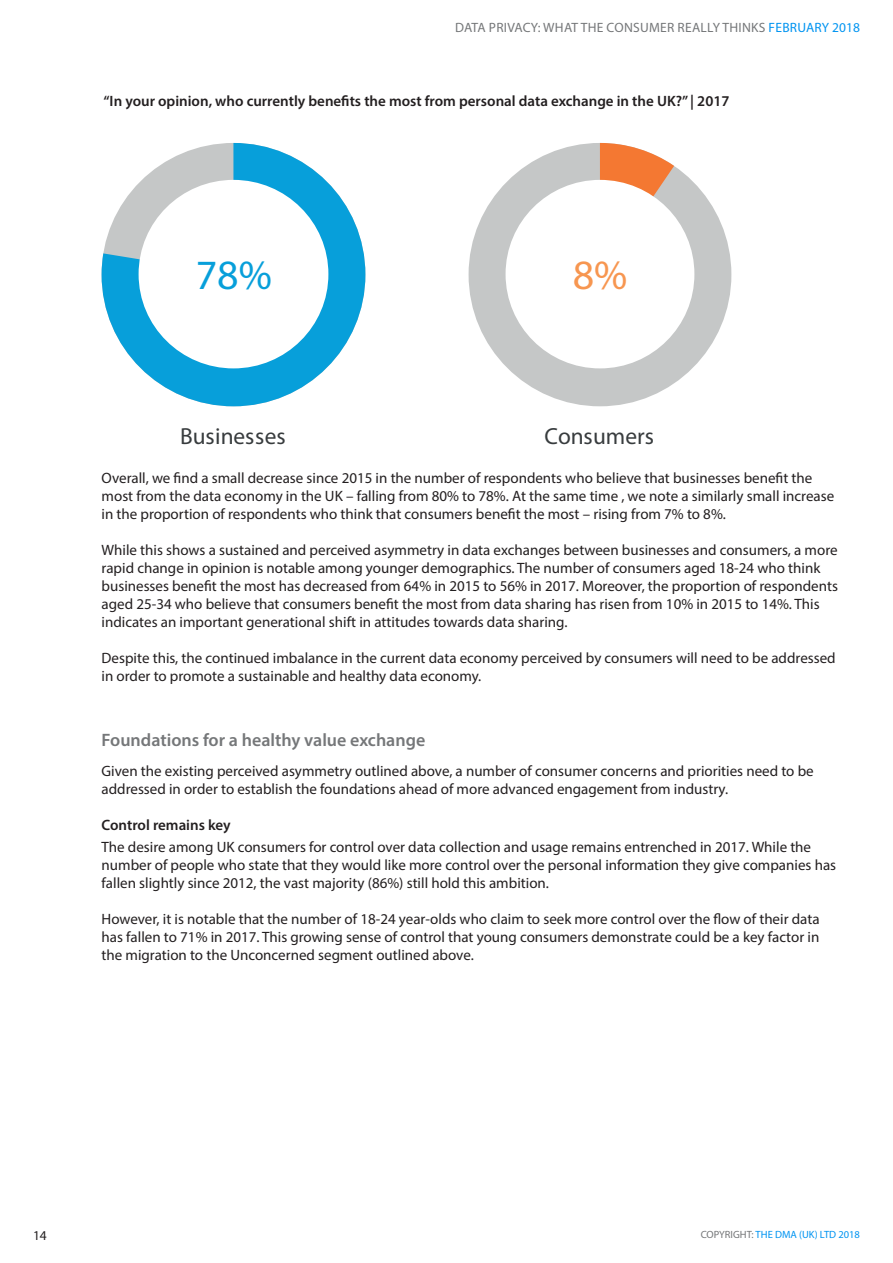
<style>
.page{position:relative;width:893px;height:1263px;background:#fff}
.page>*{position:absolute;margin:0;border:0;box-sizing:border-box;transform-origin:0 0}
.t1{font:41.85px "Myriad Pro";color:#079fda}
.t2{font:41.85px "Myriad Pro";color:#f79650}
.t3{font:23.25px "Myriad Pro";color:#383c3e}
.t4{font:600 18px "Myriad Pro";color:#757779}
.t5{font:15px/18px "Myriad Pro";color:#231f20}
.t6{font:600 15px "Myriad Pro";color:#231f20}
.t7{font:13.5px "Myriad Pro";letter-spacing:.02em;color:#757779}
.t8{font:13.5px "Myriad Pro";color:#231f20}
.t9{font:10.5px "Myriad Pro";color:#0094f1}
.s1{color:#0094f1}
.s2{color:#757779}
</style>
<div class="page">
<svg style="left:102px;top:143px;width:263px;height:263px"></svg>
<div style="left:139px;top:180px;width:189px;height:188px;background:#fff;border-radius:50%"></div>
<div style="left:469px;top:143px;width:262px;height:263px;background:#c5c7c7;border-radius:50%"></div>
<svg style="left:600px;top:143px;width:74px;height:71px"></svg>
<div style="left:506px;top:180px;width:188px;height:188px;background:#fff;border-radius:50%"></div>
<p class="t7" style="left:455px;top:20px;width:406px">DATA PRIVACY: WHAT THE CONSUMER REALLY THINKS <span class="s1">FEBRUARY 2018</span></p>
<p class="t6" style="left:104px;top:91px;width:627px">“In your opinion, who currently benefits the most from personal data exchange in the UK?” | 2017</p>
<h1 class="t1" style="left:196px;top:249px;width:78px">78%</h1>
<h1 class="t2" style="left:573px;top:249px;width:56px">8%</h1>
<h2 class="t3" style="left:180px;top:422px;width:107px">Businesses</h2>
<h2 class="t3" style="left:544px;top:422px;width:111px">Consumers</h2>
<p class="t5" style="left:102px;top:469px;width:734px">Overall, we find a small decrease since 2015 in the number of respondents who believe that businesses benefit the most from the data economy in the UK – falling from 80% to 78%. At the same time , we note a similarly small increase in the proportion of respondents who think that consumers benefit the most – rising from 7% to 8%.</p>
<p class="t5" style="left:102px;top:541px;width:738px">While this shows a sustained and perceived asymmetry in data exchanges between businesses and consumers, a more rapid change in opinion is notable among younger demographics. The number of consumers aged 18-24 who think businesses benefit the most has decreased from 64% in 2015 to 56% in 2017. Moreover, the proportion of respondents aged 25-34 who believe that consumers benefit the most from data sharing has risen from 10% in 2015 to 14%. This indicates an important generational shift in attitudes towards data sharing.</p>
<p class="t5" style="left:102px;top:648px;width:736px">Despite this, the continued imbalance in the current data economy perceived by consumers will need to be addressed in order to promote a sustainable and healthy data economy.</p>
<p class="t4" style="left:102px;top:728px;width:325px">Foundations for a healthy value exchange</p>
<p class="t5" style="left:102px;top:761px;width:714px">Given the existing perceived asymmetry outlined above, a number of consumer concerns and priorities need to be addressed in order to establish the foundations ahead of more advanced engagement from industry.</p>
<p class="t6" style="left:102px;top:815px;width:131px">Control remains key</p>
<p class="t5" style="left:102px;top:837px;width:736px">The desire among UK consumers for control over data collection and usage remains entrenched in 2017. While the number of people who state that they would like more control over the personal information they give companies has fallen slightly since 2012, the vast majority (86%) still hold this ambition.</p>
<p class="t5" style="left:102px;top:909px;width:719px;text-align:justify">However, it is notable that the number of 18-24 year-olds who claim to seek more control over the flow of their data has fallen to 71% in 2017. This growing sense of control that young consumers demonstrate could be a key factor in the migration to the Unconcerned segment outlined above.</p>
<p class="t8" style="left:33px;top:1227px;width:15px">14</p>
<p class="t9" style="left:701px;top:1228px;width:161px"><span class="s2">COPYRIGHT:</span> THE DMA (UK) LTD 2018</p>
</div>
